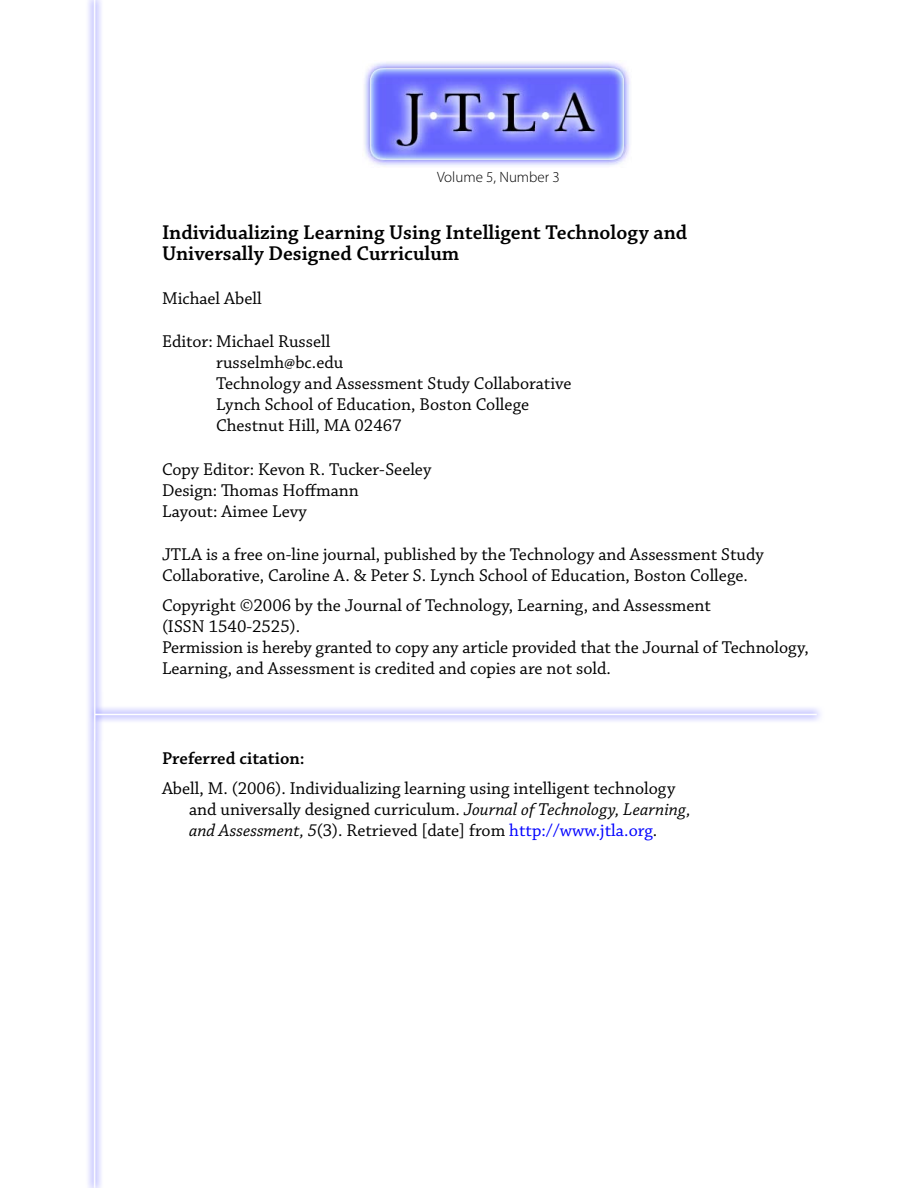
<style>
.page{position:relative;width:918px;height:1188px;background:#fff}
.page>*{position:absolute;margin:0;border:0;box-sizing:border-box;transform-origin:0 0}
.t1{font:600 21px/21px "Chaparral Pro";color:#000}
.t2{font:18px/21px "Chaparral Pro";color:#000}
.t3{font:600 18px "Chaparral Pro";color:#000}
.t4{font:300 15px "Myriad Pro";color:#000}
.s1{font-style:italic}
.s2{color:#00f}
</style>
<div class="page">
<img style="left:364px;top:62px;width:266px;height:104px">
<img style="left:88px;top:0;width:14px;height:1188px">
<p class="t4" style="left:437px;top:168px;width:124px">Volume 5, Number 3</p>
<p class="t1" style="left:162px;top:223px;width:527px">Individualizing Learning Using Intelligent Technology and<br>Universally Designed Curriculum</p>
<p class="t2" style="left:162px;top:288px;width:101px">Michael Abell</p>
<p class="t2" style="left:216px;top:332px;width:357px;text-indent:-54px">Editor: Michael Russell<br>russelmh@bc.edu<br>Technology and Assessment Study Collaborative<br>Lynch School of Education, Boston College<br>Chestnut Hill, MA 02467</p>
<p class="t2" style="left:162px;top:459px;width:271px">Copy Editor: Kevon R. Tucker-Seeley<br>Design: Thomas Hoffmann<br>Layout: Aimee Levy</p>
<p class="t2" style="left:162px;top:545px;width:603px">JTLA is a free on-line journal, published by the Technology and Assessment Study<br>Collaborative, Caroline A. &amp; Peter S. Lynch School of Education, Boston College.</p>
<p class="t2" style="left:162px;top:596px;width:648px">Copyright ©2006 by the Journal of Technology, Learning, and Assessment<br>(ISSN 1540-2525).<br>Permission is hereby granted to copy any article provided that the Journal of Technology, Learning, and Assessment is credited and copies are not sold.</p>
<p class="t3" style="left:162px;top:748px;width:144px">Preferred citation:</p>
<p class="t2" style="left:189px;top:779px;width:503px;text-indent:-27px">Abell, M. (2006). Individualizing learning using intelligent technology and universally designed curriculum. <span class="s1">Journal of Technology, Learning, and Assessment, 5</span>(3). Retrieved [date] from <span class="s2">http://www.jtla.org</span>.</p>
</div>
